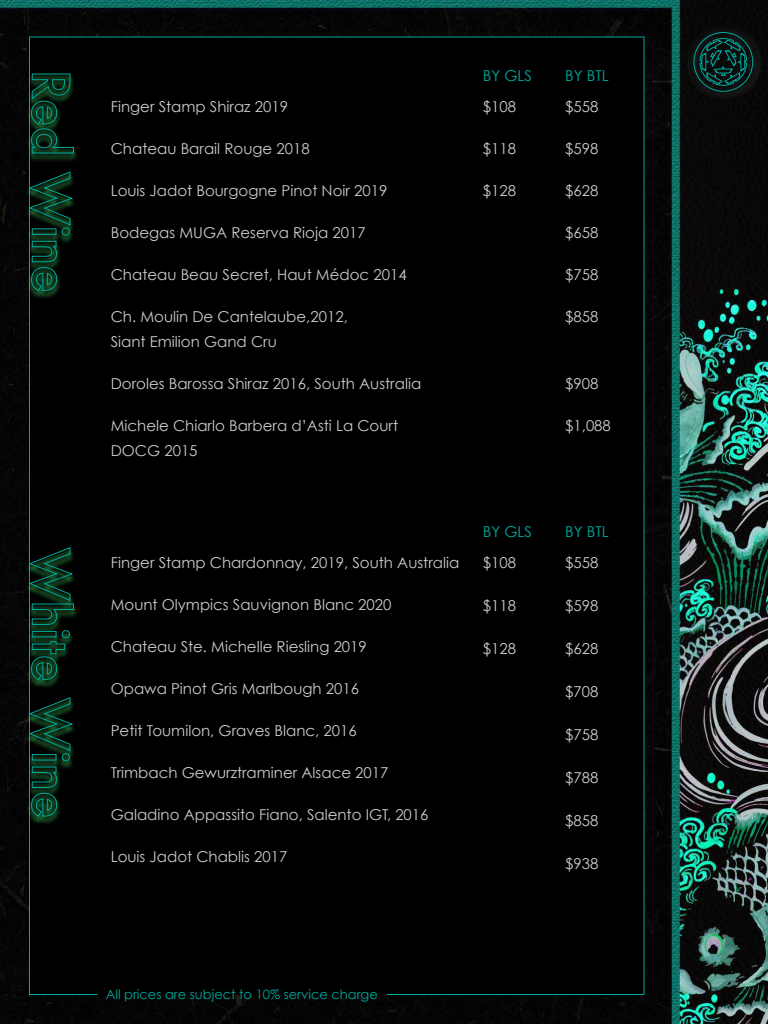
<style>
.page{position:relative;width:768px;height:1024px;background:#fff}
.page>*{position:absolute;margin:0;border:0;box-sizing:border-box;transform-origin:0 0}
.t1{font:15px/25px "Century Gothic";color:#ccc}
.t2{font:15px "Century Gothic";color:#00a99d}
.t3{font:13px "Century Gothic";color:#00a99d}
</style>
<div class="page">
<img style="left:0;top:0;width:768px;height:1024px">
<div style="left:29px;top:36px;width:615px;height:959px;background:#000"></div>
<svg style="left:693px;top:32px;width:61px;height:60px;background:#0a2e2b"></svg>
<img style="left:11px;top:68px;width:72px;height:236px">
<svg style="left:31px;top:73px;width:43px;height:81px;background:#083423"></svg>
<svg style="left:27px;top:171px;width:48px;height:121px;background:#072c1e"></svg>
<div style="left:11px;top:545px;width:72px;height:285px;background:#030303"></div>
<svg style="left:27px;top:546px;width:48px;height:135px;background:#073020"></svg>
<svg style="left:27px;top:696px;width:48px;height:122px;background:#072c1e"></svg>
<p class="t1" style="left:111px;top:94px;width:179px">Finger Stamp Shiraz 2019</p>
<p class="t1" style="left:111px;top:136px;width:201px">Chateau Barail Rouge 2018</p>
<p class="t1" style="left:111px;top:178px;width:278px">Louis Jadot Bourgogne Pinot Noir 2019</p>
<p class="t1" style="left:111px;top:220px;width:256px">Bodegas MUGA Reserva Rioja 2017</p>
<p class="t1" style="left:111px;top:262px;width:297px">Chateau Beau Secret, Haut Médoc 2014</p>
<p class="t1" style="left:111px;top:304px;width:239px">Ch. Moulin De Cantelaube,2012,<br>Siant Emilion Gand Cru</p>
<p class="t1" style="left:111px;top:371px;width:312px">Doroles Barossa Shiraz 2016, South Australia</p>
<p class="t1" style="left:111px;top:413px;width:289px">Michele Chiarlo Barbera d’Asti La Court<br>DOCG 2015</p>
<p class="t2" style="left:483px;top:66px;width:51px">BY GLS</p>
<p class="t2" style="left:565px;top:66px;width:45px">BY BTL</p>
<p class="t1" style="left:483px;top:94px;width:35px">$108</p>
<p class="t1" style="left:483px;top:136px;width:35px">$118</p>
<p class="t1" style="left:483px;top:178px;width:35px">$128</p>
<p class="t1" style="left:565px;top:94px;width:35px">$558</p>
<p class="t1" style="left:565px;top:136px;width:35px">$598</p>
<p class="t1" style="left:565px;top:178px;width:35px">$628</p>
<p class="t1" style="left:565px;top:220px;width:35px">$658</p>
<p class="t1" style="left:565px;top:262px;width:35px">$758</p>
<p class="t1" style="left:565px;top:304px;width:35px">$858</p>
<p class="t1" style="left:565px;top:371px;width:35px">$908</p>
<p class="t1" style="left:565px;top:413px;width:47px">$1,088</p>
<p class="t1" style="left:111px;top:550px;width:350px">Finger Stamp Chardonnay, 2019, South Australia</p>
<p class="t1" style="left:111px;top:592px;width:282px">Mount Olympics Sauvignon Blanc 2020</p>
<p class="t1" style="left:111px;top:634px;width:258px">Chateau Ste. Michelle Riesling 2019</p>
<p class="t1" style="left:111px;top:676px;width:250px">Opawa Pinot Gris Marlbough 2016</p>
<p class="t1" style="left:111px;top:718px;width:248px">Petit Toumilon, Graves Blanc, 2016</p>
<p class="t1" style="left:111px;top:760px;width:279px">Trimbach Gewurztraminer Alsace 2017</p>
<p class="t1" style="left:111px;top:802px;width:319px">Galadino Appassito Fiano, Salento IGT, 2016</p>
<p class="t1" style="left:111px;top:844px;width:178px">Louis Jadot Chablis 2017</p>
<p class="t2" style="left:483px;top:522px;width:51px">BY GLS</p>
<p class="t2" style="left:565px;top:522px;width:45px">BY BTL</p>
<p class="t1" style="left:483px;top:550px;width:35px">$108</p>
<p class="t1" style="left:483px;top:593px;width:35px">$118</p>
<p class="t1" style="left:483px;top:636px;width:35px">$128</p>
<p class="t1" style="left:565px;top:550px;width:35px">$558</p>
<p class="t1" style="left:565px;top:593px;width:35px">$598</p>
<p class="t1" style="left:565px;top:636px;width:35px">$628</p>
<p class="t1" style="left:565px;top:679px;width:35px">$708</p>
<p class="t1" style="left:565px;top:722px;width:35px">$758</p>
<p class="t1" style="left:565px;top:765px;width:35px">$788</p>
<p class="t1" style="left:565px;top:808px;width:35px">$858</p>
<p class="t1" style="left:565px;top:851px;width:35px">$938</p>
<p class="t3" style="left:106px;top:986px;width:274px">All prices are subject to 10% service charge</p>
</div>
